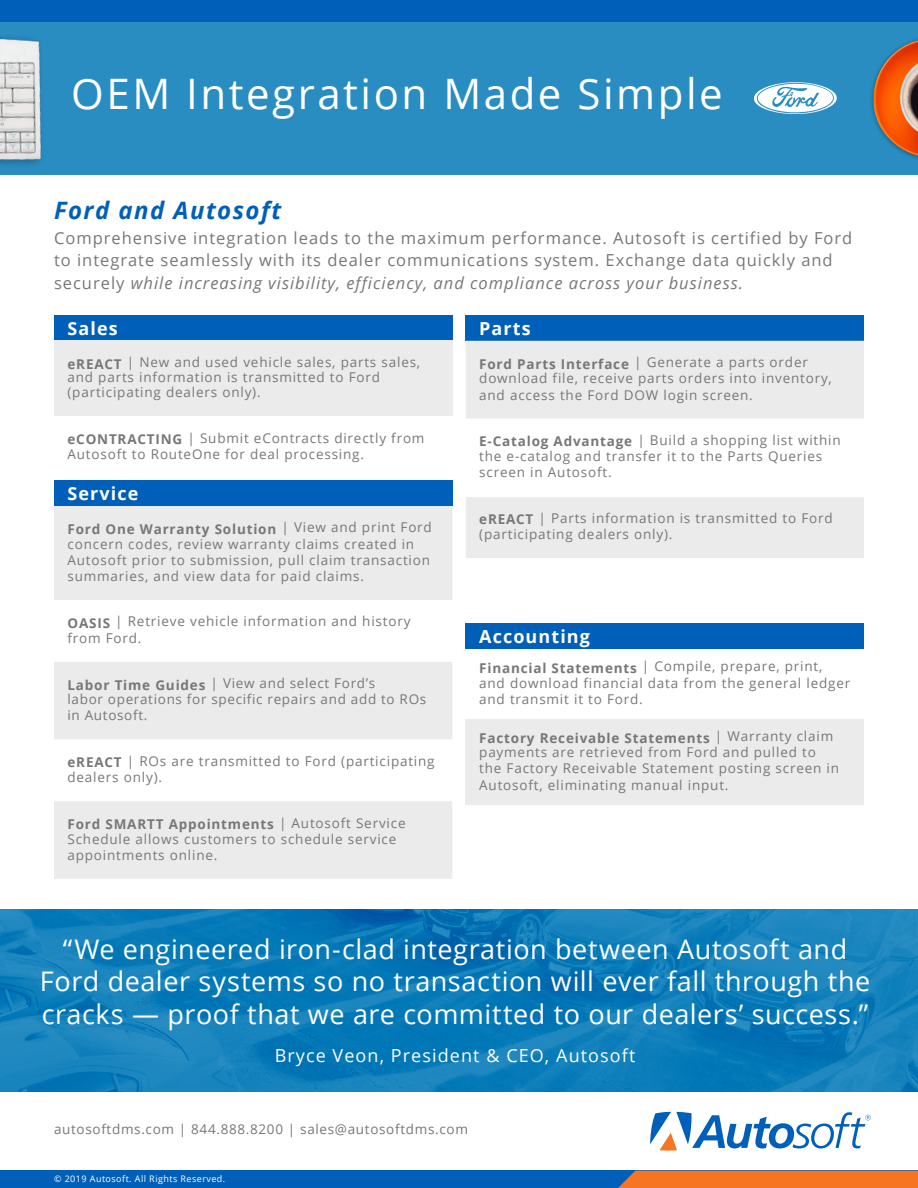
<style>
.page{position:relative;width:918px;height:1188px;background:#fff}
.page>*{position:absolute;margin:0;border:0;box-sizing:border-box;transform-origin:0 0}
.t1{font:42px "Open Sans";letter-spacing:.06em;color:#fff}
.t2{font:27px/32.4px "Open Sans";letter-spacing:.02em;color:#fff;text-align:center}
.t3{font:italic 700 24px "Open Sans";letter-spacing:.06em;color:#005fb9}
.t4{font:18px "Open Sans";letter-spacing:.06em;color:#fff}
.t5{font:700 18px "Open Sans";letter-spacing:.06em;color:#fff}
.t6{font:16.5px/22.5px "Open Sans";letter-spacing:.06em;color:#767779}
.t7{font:13.5px/16.2px "Open Sans";letter-spacing:.06em;color:#767779}
.t8{font:9px "Open Sans";letter-spacing:.05em;color:#fff}
.s1{font-style:italic}
.s2{font-weight:700}
</style>
<div class="page">
<div style="left:0;top:21px;width:918px;height:154px;background:#298dc2"></div>
<img style="left:0;top:37px;width:42px;height:128px">
<img style="left:871px;top:39px;width:47px;height:120px">
<div style="left:0;top:0;width:918px;height:22px;background:#005fb9"></div>
<svg style="left:650px;top:1112px;width:221px;height:39px"></svg>
<div style="left:0;top:1171px;width:918px;height:17px;background:#005fb9"></div>
<div style="left:618px;top:1171px;width:300px;height:17px;background:#f57523"></div>
<div style="left:54px;top:315px;width:398px;height:26px;background:#005fb9"></div>
<div style="left:54px;top:341px;width:398px;height:75px;background:#ebebeb"></div>
<div style="left:54px;top:480px;width:398px;height:26px;background:#005fb9"></div>
<div style="left:54px;top:506px;width:398px;height:373px;background:#ebebeb"></div>
<svg style="left:54px;top:600px;width:398px;height:201px"></svg>
<div style="left:466px;top:315px;width:398px;height:26px;background:#005fb9"></div>
<div style="left:466px;top:341px;width:398px;height:217px;background:#ebebeb"></div>
<div style="left:466px;top:419px;width:398px;height:77px;background:#fff"></div>
<div style="left:466px;top:623px;width:398px;height:26px;background:#005fb9"></div>
<div style="left:466px;top:719px;width:398px;height:86px;background:#ebebeb"></div>
<img style="left:0;top:909px;width:918px;height:183px">
<svg style="left:754px;top:82px;width:83px;height:32px"></svg>
<p class="t1" style="left:71px;top:65px;width:653px">OEM Integration Made Simple</p>
<p class="t3" style="left:54px;top:193px;width:229px">Ford and Autosoft</p>
<p class="t6" style="left:54px;top:226px;width:800px">Comprehensive integration leads to the maximum performance. Autosoft is certified by Ford to integrate seamlessly with its dealer communications system. Exchange data quickly and securely <span class="s1">while increasing visibility, efficiency, and compliance across your business.</span></p>
<p class="t5" style="left:68px;top:316px;width:52px">Sales</p>
<p class="t7" style="left:68px;top:354px;width:354px;line-height:15px"><span class="s2">eREACT</span> | New and used vehicle sales, parts sales, and parts information is transmitted to Ford (participating dealers only).</p>
<p class="t7" style="left:68px;top:429px;width:359px"><span class="s2">eCONTRACTING</span> | Submit eContracts directly from<br>Autosoft to RouteOne for deal processing.</p>
<p class="t5" style="left:68px;top:481px;width:72px">Service</p>
<p class="t7" style="left:68px;top:521px;width:366px;line-height:14.7px"><span class="s2">Ford One Warranty Solution</span> | View and print Ford concern codes, review warranty claims created in</p>
<p class="t7" style="left:68px;top:551px;width:364px">Autosoft prior to submission, pull claim transaction summaries, and view data for paid claims.</p>
<p class="t7" style="left:68px;top:613px;width:345px"><span class="s2">OASIS</span> | Retrieve vehicle information and history from Ford.</p>
<p class="t7" style="left:68px;top:675px;width:309px"><span class="s2">Labor Time Guides</span> | View and select Ford’s</p>
<p class="t7" style="left:68px;top:691px;width:360px">labor operations for specific repairs and add to ROs in Autosoft.</p>
<p class="t7" style="left:68px;top:753px;width:369px"><span class="s2">eREACT</span> | ROs are transmitted to Ford (participating dealers only).</p>
<p class="t7" style="left:68px;top:816px;width:340px;line-height:14.7px"><span class="s2">Ford SMARTT Appointments</span> | Autosoft Service<br>Schedule allows customers to schedule service</p>
<p class="t7" style="left:68px;top:847px;width:151px">appointments online.</p>
<p class="t5" style="left:479px;top:316px;width:53px">Parts</p>
<p class="t7" style="left:479px;top:354px;width:354px"><span class="s2">Ford Parts Interface</span> | Generate a parts order download file, receive parts orders into inventory, and access the Ford DOW login screen.</p>
<p class="t7" style="left:479px;top:432px;width:363px"><span class="s2">E-Catalog Advantage</span> | Build a shopping list within the e-catalog and transfer it to the Parts Queries screen in Autosoft.</p>
<p class="t7" style="left:479px;top:509px;width:355px"><span class="s2">eREACT</span> | Parts information is transmitted to Ford (participating dealers only).</p>
<p class="t5" style="left:479px;top:624px;width:112px">Accounting</p>
<p class="t7" style="left:479px;top:658px;width:373px"><span class="s2">Financial Statements</span> | Compile, prepare, print, and download financial data from the general ledger and transmit it to Ford.</p>
<p class="t7" style="left:479px;top:730px;width:356px;line-height:14.7px"><span class="s2">Factory Receivable Statements</span> | Warranty claim payments are retrieved from Ford and pulled to</p>
<p class="t7" style="left:479px;top:760px;width:361px">the Factory Receivable Statement posting screen in<br>Autosoft, eliminating manual input.</p>
<p class="t2" style="left:40px;top:932px;width:832px">“We engineered iron-clad integration between Autosoft and<br>Ford dealer systems so no transaction will ever fall through the cracks — proof that we are committed to our dealers’ success.”</p>
<p class="t4" style="left:275px;top:1043px;width:362px">Bryce Veon, President &amp; CEO, Autosoft</p>
<p class="t7" style="left:54px;top:1121px;width:415px">autosoftdms.com | 844.888.8200 | sales@autosoftdms.com</p>
<p class="t8" style="left:54px;top:1172px;width:173px">© 2019 Autosoft. All Rights Reserved.</p>
</div>
